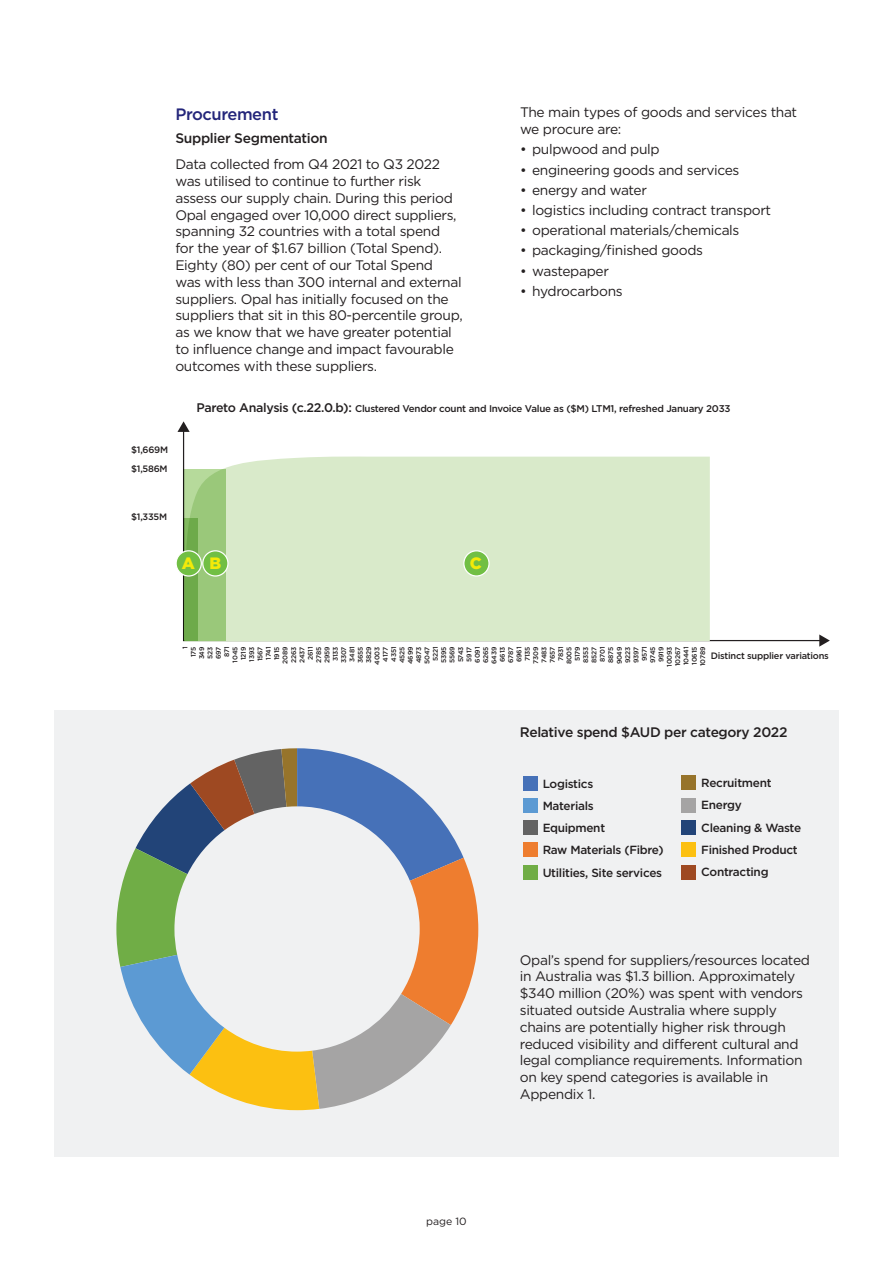
<style>
.page{position:relative;width:893px;height:1263px;background:#fff}
.page>*{position:absolute;margin:0;border:0;box-sizing:border-box;transform-origin:0 0}
._4_Body_header{font:500 16.5px "Gotham";letter-spacing:-.025em;color:#23257a}
.t1{font:900 16.5px "Gotham";color:#f3ea09}
._5_bullet_Body{font:13.8px/16.8px "Gotham";letter-spacing:-.025em;color:#231f20}
._4_Body_copy{font:13.8px/16.8px "Gotham";letter-spacing:-.025em;color:#231f20}
._4_Body_copy-2{font:500 13.8px "Gotham";letter-spacing:-.025em;color:#231f20}
.t2{font:500 12.3px "Gotham";letter-spacing:-.025em;color:#231f20}
.t3{font:500 11.85px/22.2px "Gotham";letter-spacing:-.025em;color:#231f20}
.t4{font:10.5px "Gotham";color:#231f20}
.t5{font:500 9.75px "Gotham";letter-spacing:-.025em;color:#231f20}
.t6{font:500 9.3px/18.3px "Gotham";letter-spacing:-.025em;color:#231f20}
.t7{font:500 6.75px/8.4px "Gotham";letter-spacing:-.025em;color:#231f20;text-align:right}
.s1{font-size:12.45px}
</style>
<div class="page">
<svg style="left:177px;top:421px;width:13px;height:11px"></svg>
<svg style="left:819px;top:634px;width:11px;height:13px"></svg>
<div style="left:184px;top:456px;width:526px;height:186px;background:#d9eaca"></div>
<svg style="left:183px;top:469px;width:43px;height:172px;background:#9cc87d"></svg>
<svg style="left:183px;top:518px;width:14px;height:123px"></svg>
<div style="left:176px;top:551px;width:25px;height:25px;background:#71bf44;border-radius:50%"></div>
<div style="left:175px;top:550px;width:27px;height:27px;border:1px solid #fff;border-radius:50%"></div>
<div style="left:203px;top:551px;width:25px;height:25px;background:#71bf44;border-radius:50%"></div>
<div style="left:202px;top:550px;width:27px;height:27px;border:1px solid #fff;border-radius:50%"></div>
<div style="left:464px;top:551px;width:25px;height:25px;background:#71bf44;border-radius:50%"></div>
<div style="left:463px;top:550px;width:27px;height:27px;border:1px solid #fff;border-radius:50%"></div>
<div style="left:54px;top:710px;width:785px;height:447px;background:#f0f1f2"></div>
<div style="left:523px;top:776px;width:14px;height:14px;background:#4671b8"></div>
<div style="left:523px;top:798px;width:14px;height:15px;background:#5c9ad3"></div>
<div style="left:523px;top:820px;width:14px;height:15px;background:#636363"></div>
<div style="left:523px;top:843px;width:14px;height:14px;background:#ee7d2f"></div>
<div style="left:523px;top:865px;width:14px;height:14px;background:#70ad46"></div>
<div style="left:681px;top:776px;width:15px;height:14px;background:#97742b"></div>
<div style="left:681px;top:798px;width:15px;height:14px;background:#a5a4a4"></div>
<div style="left:681px;top:820px;width:15px;height:15px;background:#224478"></div>
<div style="left:681px;top:843px;width:15px;height:14px;background:#fcc011"></div>
<div style="left:681px;top:865px;width:15px;height:14px;background:#9e4922"></div>
<svg style="left:116px;top:748px;width:362px;height:362px"></svg>
<p class="_4_Body_header" style="left:175px;top:103px;width:105px">Procurement</p>
<p class="_4_Body_copy-2" style="left:175px;top:129px;width:154px">Supplier Segmentation</p>
<p class="_4_Body_copy" style="left:175px;top:156px;width:289px">Data collected from Q4 2021 to Q3 2022 was utilised to continue to further risk assess our supply chain. During this period Opal engaged over 10,000 direct suppliers, spanning 32 countries with a total spend<br>for the year of $1.67 billion (Total Spend).<br>Eighty (80) per cent of our Total Spend<br>was with less than 300 internal and external suppliers. Opal has initially focused on the suppliers that sit in this 80-percentile group, as we know that we have greater potential to influence change and impact favourable outcomes with these suppliers.</p>
<p class="_5_bullet_Body" style="left:520px;top:104px;width:279px">The main types of goods and services that we procure are:</p>
<p class="_5_bullet_Body" style="left:520px;top:141px;width:141px">• pulpwood and pulp</p>
<p class="_5_bullet_Body" style="left:520px;top:161px;width:221px">• engineering goods and services</p>
<p class="_5_bullet_Body" style="left:520px;top:181px;width:128px">• energy and water</p>
<p class="_5_bullet_Body" style="left:520px;top:201px;width:253px">• logistics including contract transport</p>
<p class="_5_bullet_Body" style="left:520px;top:222px;width:221px">• operational materials/chemicals</p>
<p class="_5_bullet_Body" style="left:520px;top:242px;width:184px">• packaging/finished goods</p>
<p class="_5_bullet_Body" style="left:520px;top:262px;width:90px">• wastepaper</p>
<p class="_5_bullet_Body" style="left:520px;top:282px;width:104px">• hydrocarbons</p>
<p class="t5" style="left:197px;top:402px;width:535px"><span class="s1">Pareto Analysis (c.22.0.b):</span> Clustered Vendor count and Invoice Value as ($M) LTM1, refreshed January 2033</p>
<p class="t6" style="left:131px;top:441px;width:38px">$1,669M $1,586M</p>
<p class="t6" style="left:131px;top:507px;width:37px">$1,335M</p>
<p class="t1" style="left:182px;top:552px;width:41px">A B</p>
<p class="t1" style="left:470px;top:552px;width:14px">C</p>
<p class="t7" style="left:181px;top:667px;width:22px;rotate:-90deg">1<br>175<br>349<br>523<br>697<br>871<br>1045<br>1219<br>1393<br>1567<br>1741<br>1915<br>2089<br>2263<br>2437<br>2611<br>2785<br>2959<br>3133<br>3307<br>3481<br>3655<br>3829<br>4003<br>4177<br>4351<br>4525<br>4699<br>4873<br>5047<br>5221<br>5395<br>5569<br>5743<br>5917<br>6091<br>6265<br>6439<br>6613<br>6787<br>6961<br>7135<br>7309<br>7483<br>7657<br>7831<br>8005<br>5179<br>8353<br>8527<br>8701<br>8875<br>9049<br>9223<br>9397<br>9571<br>9745<br>9919<br>10093<br>10267<br>10441<br>10615<br>10789</p>
<p class="t6" style="left:711px;top:646px;width:120px">Distinct supplier variations</p>
<p class="_4_Body_copy-2" style="left:520px;top:723px;width:269px">Relative spend $AUD per category 2022</p>
<p class="t3" style="left:543px;top:772px;width:122px">Logistics<br>Materials<br>Equipment<br>Raw Materials (Fibre)<br>Utilities, Site services</p>
<p class="t3" style="left:701px;top:772px;width:101px">Recruitment<br>Energy<br>Cleaning &amp; Waste<br>Finished Product<br>Contracting</p>
<p class="t2" style="left:525px;top:782px;width:55px">Materials</p>
<p class="t2" style="left:690px;top:781px;width:44px">Energy</p>
<p class="_5_bullet_Body" style="left:520px;top:951px;width:292px">Opal’s spend for suppliers/resources located in Australia was $1.3 billion. Approximately $340 million (20%) was spent with vendors situated outside Australia where supply chains are potentially higher risk through reduced visibility and different cultural and legal compliance requirements. Information on key spend categories is available in Appendix 1.</p>
<p class="t4" style="left:426px;top:1214px;width:42px">page 10</p>
</div>
